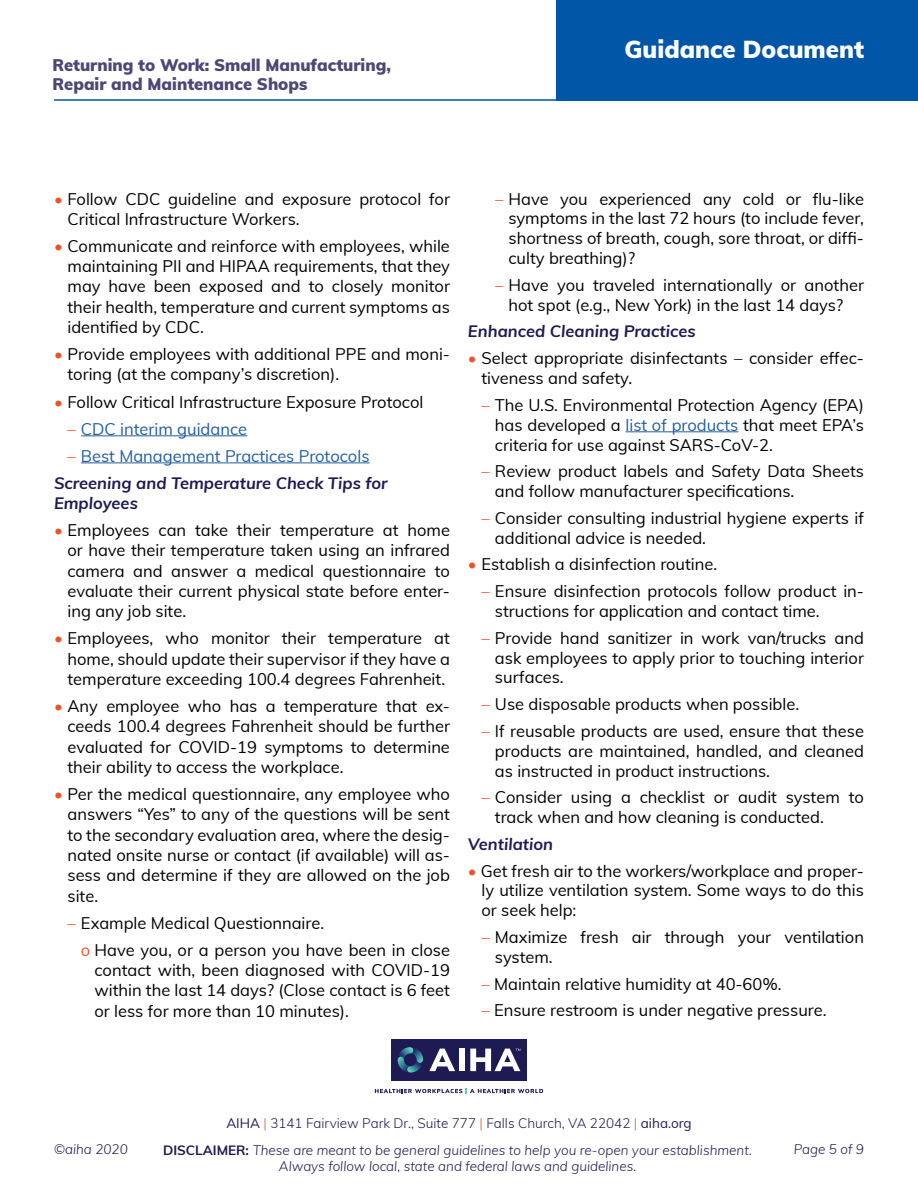
<style>
.page{position:relative;width:918px;height:1188px;background:#fff}
.page>*{position:absolute;margin:0;border:0;box-sizing:border-box;transform-origin:0 0}
.t1{font:900 24px "Muli";color:#fff}
.t2{font:16.5px/20.2px "Muli";color:#000;text-align:justify}
.t3{font:italic 700 16.5px/27px "Muli";color:#1e1a53;text-align:center}
.t4{font:900 16.5px/19.8px "Muli";color:#4b4875}
.t5{font:16.5px "Muli";color:#215e9e}
.t6{font:italic 300 13.5px/16.2px "Muli";color:#1e1a53;text-align:center}
.t7{font:300 13.5px "Muli";color:#1e1a53}
.s1{color:#f0512a}
.s2{font-weight:400;font-style:normal;color:#f0512a}
.s3{font-weight:400;font-style:normal;color:#215e9e}
.s4{color:#215e9e}
.s5{font-weight:400}
.s6{font-weight:700;font-style:normal}
</style>
<div class="page">
<hr style="left:54px;top:99px;width:537px;height:2px;background:#0256a7">
<div style="left:556px;top:0;width:362px;height:101px;background:#0256a7"></div>
<div style="left:391px;top:1039px;width:136px;height:42px;background:#1e1a53"></div>
<svg style="left:398px;top:1047px;width:25px;height:26px"></svg>
<svg style="left:375px;top:1088px;width:168px;height:6px"></svg>
<svg style="left:429px;top:1049px;width:26px;height:22px"></svg>
<div style="left:459px;top:1049px;width:6px;height:22px;background:#fff"></div>
<svg style="left:470px;top:1049px;width:50px;height:22px"></svg>
<hr style="left:81px;top:435px;width:166px;height:1px;background:#215e9e">
<hr style="left:81px;top:462px;width:289px;height:1px;background:#215e9e">
<hr style="left:626px;top:431px;width:112px;height:1px;background:#215e9e">
<p class="t4" style="left:52px;top:54px;width:340px">Returning to Work: Small Manufacturing,<br>Repair and Maintenance Shops</p>
<h1 class="t1" style="left:625px;top:31px;width:241px">Guidance Document</h1>
<p class="t2" style="left:67px;top:188px;width:384px;text-indent:-13px"><span class="s1">•</span> Follow CDC guideline and exposure protocol for<br>Critical Infrastructure Workers.</p>
<p class="t2" style="left:67px;top:235px;width:384px;text-indent:-13px"><span class="s1">•</span> Communicate and reinforce with employees, while maintaining PII and HIPAA requirements, that they may have been exposed and to closely monitor their health, temperature and current symptoms as identified by CDC.</p>
<p class="t2" style="left:67px;top:343px;width:384px;text-indent:-13px"><span class="s1">•</span> Provide employees with additional PPE and moni&shy;toring (at the company’s discretion).</p>
<p class="t2" style="left:54px;top:391px;width:371px"><span class="s1">•</span> Follow Critical Infrastructure Exposure Protocol</p>
<p class="t5" style="left:67px;top:417px;width:181px"><span class="s1">–</span> CDC interim guidance</p>
<p class="t3" style="left:54px;top:441px;width:335px"><span class="s2">–</span> <span class="s3">Best Management Practices Protocols<br></span>Screening and Temperature Check Tips for</p>
<p class="t3" style="left:54px;top:489px;width:85px">Employees</p>
<p class="t2" style="left:67px;top:519px;width:384px;text-indent:-13px"><span class="s1">•</span> Employees can take their temperature at home or have their temperature taken using an infrared camera and answer a medical questionnaire to evaluate their current physical state before enter&shy;ing any job site.</p>
<p class="t2" style="left:67px;top:628px;width:384px;text-indent:-13px"><span class="s1">•</span> Employees, who monitor their temperature at home, should update their supervisor if they have a temperature exceeding 100.4 degrees Fahrenheit.</p>
<p class="t2" style="left:67px;top:695px;width:384px;text-indent:-13px"><span class="s1">•</span> Any employee who has a temperature that ex&shy;ceeds 100.4 degrees Fahrenheit should be further evaluated for COVID-19 symptoms to determine their ability to access the workplace.</p>
<p class="t2" style="left:67px;top:783px;width:384px;text-indent:-13px"><span class="s1">•</span> Per the medical questionnaire, any employee who answers “Yes” to any of the questions will be sent to the secondary evaluation area, where the desig&shy;nated onsite nurse or contact (if available) will as&shy;sess and determine if they are allowed on the job site.</p>
<p class="t2" style="left:81px;top:908px;width:371px;line-height:27px;text-indent:-13px"><span class="s1">–</span> Example Medical Questionnaire.<br><span class="s1">o</span> Have you, or a person you have been in close</p>
<p class="t2" style="left:94px;top:959px;width:357px">contact with, been diagnosed with COVID-19 within the last 14 days? (Close contact is 6 feet or less for more than 10 minutes).</p>
<p class="t2" style="left:508px;top:188px;width:357px;text-indent:-13px"><span class="s1">–</span> Have you experienced any cold or flu-like symptoms in the last 72 hours (to include fever, shortness of breath, cough, sore throat, or diffi&shy;culty breathing)?</p>
<p class="t2" style="left:495px;top:274px;width:370px;text-align:center"><span class="s1">–</span> Have you traveled internationally or another hot spot (e.g., New York) in the last 14 days?</p>
<p class="t3" style="left:468px;top:317px;width:229px">Enhanced Cleaning Practices</p>
<p class="t2" style="left:481px;top:347px;width:384px;text-indent:-13px"><span class="s1">•</span> Select appropriate disinfectants – consider effec&shy;tiveness and safety.</p>
<p class="t2" style="left:495px;top:394px;width:370px;text-indent:-13px"><span class="s1">–</span> The U.S. Environmental Protection Agency (EPA) has developed a <span class="s4">list of products</span> that meet EPA’s criteria for use against SARS-CoV-2.</p>
<p class="t2" style="left:495px;top:461px;width:370px;text-indent:-13px"><span class="s1">–</span> Review product labels and Safety Data Sheets and follow manufacturer specifications.</p>
<p class="t2" style="left:495px;top:507px;width:370px;text-indent:-13px"><span class="s1">–</span> Consider consulting industrial hygiene experts if additional advice is needed.</p>
<p class="t2" style="left:468px;top:554px;width:251px"><span class="s1">•</span> Establish a disinfection routine.</p>
<p class="t2" style="left:495px;top:580px;width:371px;text-indent:-13px"><span class="s1">–</span> Ensure disinfection protocols follow product in&shy;structions for application and contact time.</p>
<p class="t2" style="left:495px;top:627px;width:371px;text-indent:-13px"><span class="s1">–</span> Provide hand sanitizer in work van/trucks and ask employees to apply prior to touching interior surfaces.</p>
<p class="t2" style="left:481px;top:693px;width:319px"><span class="s1">–</span> Use disposable products when possible.</p>
<p class="t2" style="left:495px;top:720px;width:371px;text-indent:-13px"><span class="s1">–</span> If reusable products are used, ensure that these products are maintained, handled, and cleaned as instructed in product instructions.</p>
<p class="t2" style="left:495px;top:787px;width:370px;text-indent:-13px"><span class="s1">–</span> Consider using a checklist or audit system to track when and how cleaning is conducted.</p>
<p class="t3" style="left:468px;top:830px;width:87px">Ventilation</p>
<p class="t2" style="left:481px;top:860px;width:384px;text-indent:-13px"><span class="s1">•</span> Get fresh air to the workers/workplace and proper&shy;ly utilize ventilation system. Some ways to do this or seek help:</p>
<p class="t2" style="left:495px;top:926px;width:371px;text-indent:-13px"><span class="s1">–</span> Maximize fresh air through your ventilation system.</p>
<p class="t2" style="left:481px;top:973px;width:302px"><span class="s1">–</span> Maintain relative humidity at 40-60%.</p>
<p class="t2" style="left:481px;top:999px;width:346px"><span class="s1">–</span> Ensure restroom is under negative pressure.</p>
<p class="t7" style="left:226px;top:1113px;width:467px"><span class="s5">AIHA</span> <span class="s1">|</span> 3141 Fairview Park Dr., Suite 777 <span class="s1">|</span> Falls Church, VA 22042 <span class="s1">|</span> <span class="s5">aiha.org</span></p>
<p class="t6" style="left:54px;top:1141px;width:75px">©aiha 2020</p>
<p class="t6" style="left:794px;top:1141px;width:72px">Page 5 of 9</p>
<p class="t6" style="left:163px;top:1141px;width:590px"><span class="s6">DISCLAIMER:</span> These are meant to be general guidelines to help you re-open your establishment.<br>Always follow local, state and federal laws and guidelines.</p>
</div>
